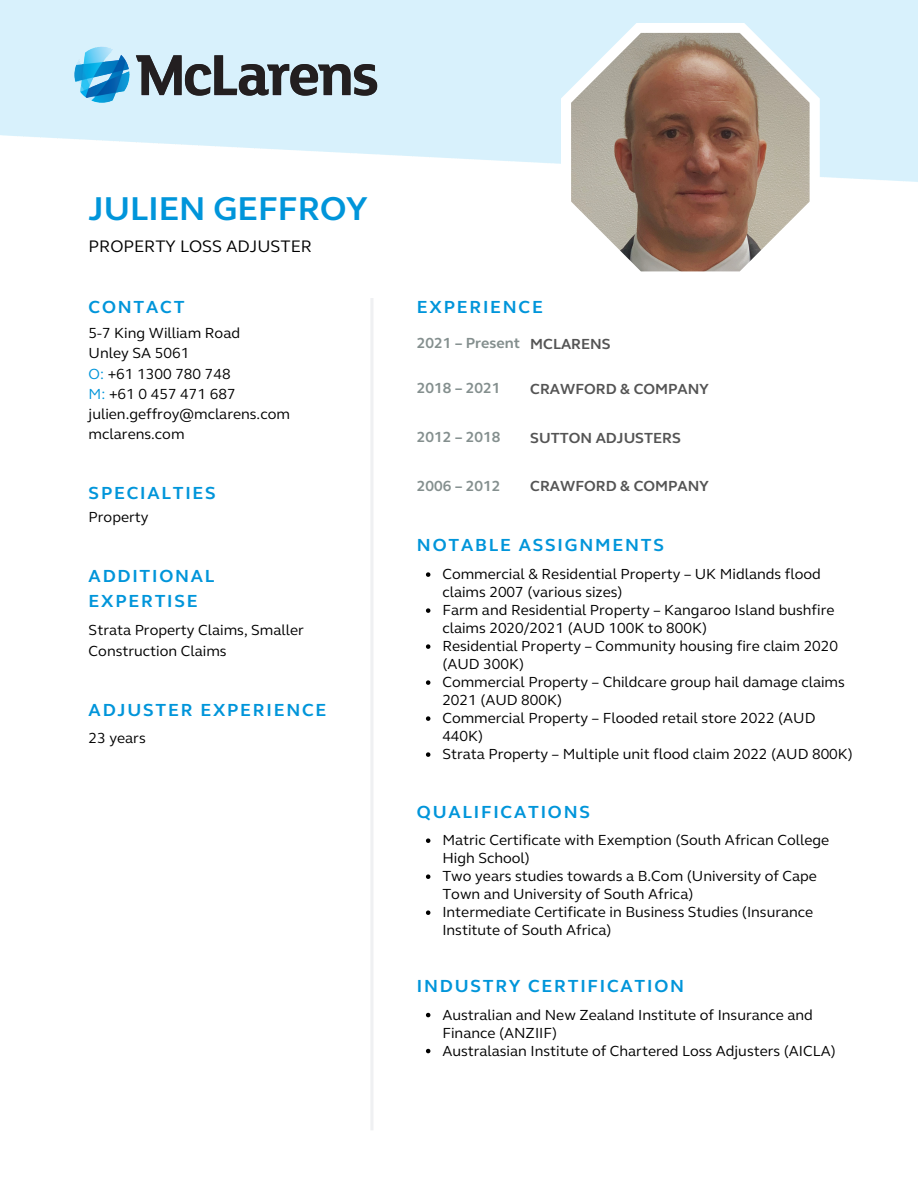
<style>
.page{position:relative;width:918px;height:1188px;background:#fff}
.page>*{position:absolute;margin:0;border:0;box-sizing:border-box;transform-origin:0 0}
.t1{font:700 33.9px "FS Elliot";color:#0095da}
.t2{font:700 18px/24.8px "FS Elliot";letter-spacing:.1em;color:#0095da}
.t3{font:17.1px "FS Elliot";color:#000}
.t4{font:15px/18px "FS Elliot";color:#000}
.t5{font:700 15px "FS Elliot";color:#848f8e}
.t6{font:700 15px "FS Elliot";color:#545454}
.s1{color:#0095da}
.s2{color:#545454}
</style>
<div class="page">
<hr style="left:371px;top:298px;width:2px;height:832px;background:#eff0f2">
<svg style="left:561px;top:23px;width:259px;height:249px"></svg>
<img style="left:571px;top:33px;width:239px;height:238px">
<svg style="left:426px;top:572px;width:4px;height:5px"></svg>
<svg style="left:426px;top:608px;width:4px;height:5px"></svg>
<svg style="left:426px;top:644px;width:4px;height:5px"></svg>
<svg style="left:426px;top:680px;width:4px;height:5px"></svg>
<svg style="left:426px;top:716px;width:4px;height:5px"></svg>
<svg style="left:426px;top:752px;width:4px;height:5px"></svg>
<svg style="left:426px;top:838px;width:4px;height:5px"></svg>
<svg style="left:426px;top:874px;width:4px;height:5px"></svg>
<svg style="left:426px;top:910px;width:4px;height:5px"></svg>
<img style="left:54px;top:23px;width:344px;height:103px">
<svg style="left:426px;top:1013px;width:4px;height:4px"></svg>
<svg style="left:426px;top:1049px;width:4px;height:4px"></svg>
<h1 class="t1" style="left:89px;top:189px;width:280px">JULIEN GEFFROY</h1>
<p class="t3" style="left:89px;top:236px;width:225px">PROPERTY LOSS ADJUSTER</p>
<p class="t2" style="left:89px;top:295px;width:97px">CONTACT</p>
<p class="t4" style="left:89px;top:323px;width:203px;line-height:20.2px">5-7 King William Road<br>Unley SA 5061<br><span class="s1">O:</span> +61 1300 780 748<br><span class="s1">M:</span> +61 0 457 471 687 julien.geffroy@mclarens.com mclarens.com</p>
<p class="t2" style="left:89px;top:481px;width:129px">SPECIALTIES</p>
<p class="t4" style="left:89px;top:509px;width:61px">Property</p>
<p class="t2" style="left:417px;top:295px;width:127px">EXPERIENCE</p>
<p class="t5" style="left:417px;top:334px;width:195px">2021 – Present <span class="s2">MCLARENS</span></p>
<p class="t5" style="left:417px;top:379px;width:85px">2018 – 2021</p>
<p class="t6" style="left:530px;top:380px;width:180px">CRAWFORD &amp; COMPANY</p>
<p class="t5" style="left:417px;top:428px;width:85px">2012 – 2018</p>
<p class="t6" style="left:530px;top:428px;width:152px">SUTTON ADJUSTERS</p>
<p class="t5" style="left:417px;top:477px;width:85px">2006 – 2012</p>
<p class="t6" style="left:530px;top:477px;width:180px">CRAWFORD &amp; COMPANY</p>
<p class="t2" style="left:417px;top:533px;width:248px">NOTABLE ASSIGNMENTS</p>
<p class="t2" style="left:89px;top:564px;width:127px">ADDITIONAL<br>EXPERTISE</p>
<p class="t4" style="left:442px;top:565px;width:412px">Commercial &amp; Residential Property – UK Midlands flood claims 2007 (various sizes)<br>Farm and Residential Property – Kangaroo Island bushfire claims 2020/2021 (AUD 100K to 800K)<br>Residential Property – Community housing fire claim 2020 (AUD 300K)<br>Commercial Property – Childcare group hail damage claims 2021 (AUD 800K)<br>Commercial Property – Flooded retail store 2022 (AUD 440K)<br>Strata Property – Multiple unit flood claim 2022 (AUD 800K)</p>
<p class="t4" style="left:89px;top:620px;width:217px;line-height:20.2px">Strata Property Claims, Smaller<br>Construction Claims</p>
<p class="t2" style="left:89px;top:697px;width:239px">ADJUSTER EXPERIENCE</p>
<p class="t4" style="left:89px;top:729px;width:59px">23 years</p>
<p class="t2" style="left:417px;top:799px;width:175px">QUALIFICATIONS</p>
<p class="t4" style="left:442px;top:831px;width:388px">Matric Certificate with Exemption (South African College High School)<br>Two years studies towards a B.Com (University of Cape Town and University of South Africa)<br>Intermediate Certificate in Business Studies (Insurance Institute of South Africa)</p>
<p class="t2" style="left:417px;top:974px;width:269px">INDUSTRY CERTIFICATION</p>
<p class="t4" style="left:442px;top:1006px;width:395px">Australian and New Zealand Institute of Insurance and<br>Finance (ANZIIF)<br>Australasian Institute of Chartered Loss Adjusters (AICLA)</p>
</div>
